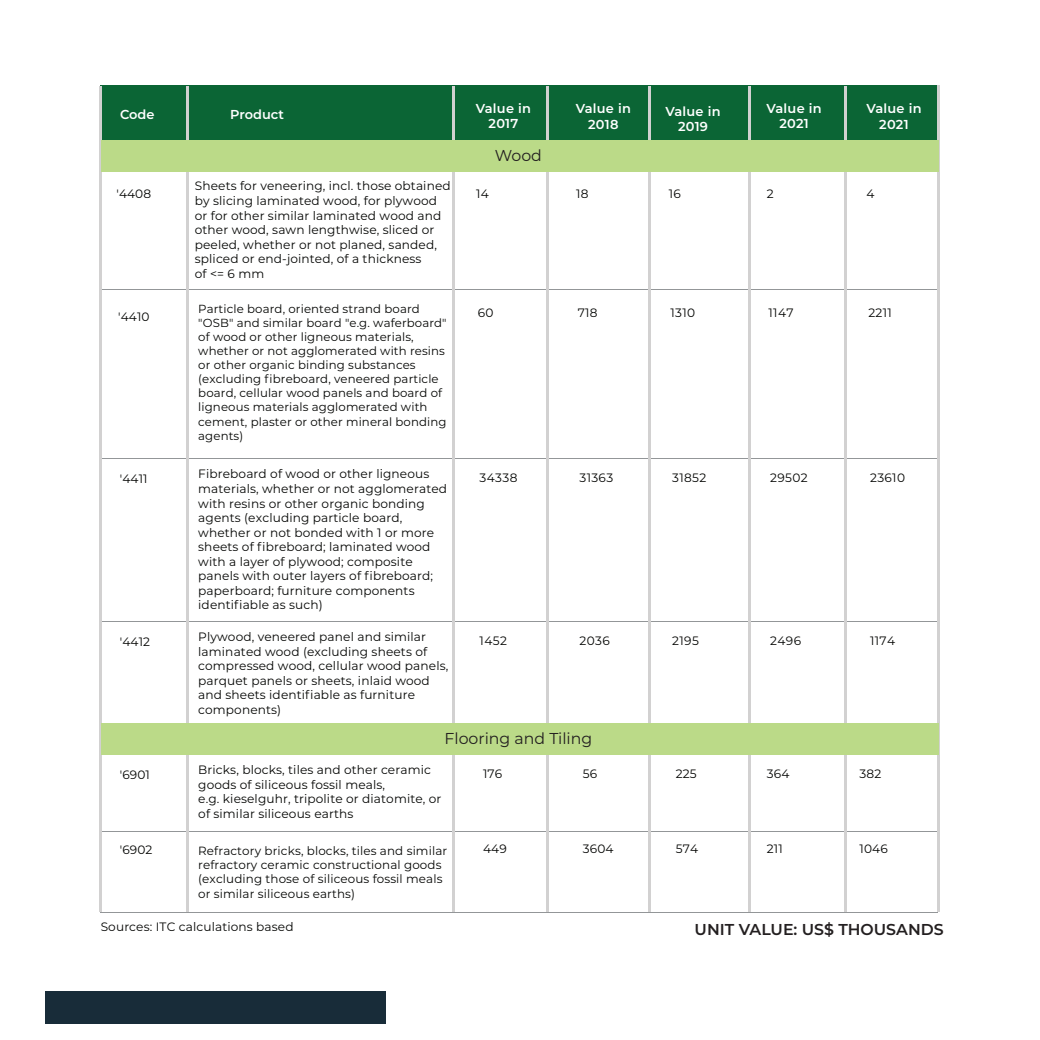
<style>
.page{position:relative;width:1040px;height:1040px;background:#fff}
.page>*{position:absolute;margin:0;border:0;box-sizing:border-box;transform-origin:0 0}
.t1{font:600 15.75px "Montserrat";color:#231f20}
.t2{font:15.75px "Montserrat";color:#231f20}
.t3{font:600 12.95px/15.6px "Montserrat";letter-spacing:.02em;color:#fff;text-align:center}
.t4{font:600 12.95px "Montserrat";color:#fff}
.t5{font:12.08px/14.5px "Montserrat";letter-spacing:.01em;color:#040503}
.t6{font:11.9px/14.3px "Montserrat";letter-spacing:.01em;color:#040503}
.t7{font:11.72px/14px "Montserrat";letter-spacing:.01em;color:#040503}
</style>
<div class="page">
<div style="left:46px;top:991px;width:340px;height:33px;background:#182c39"></div>
<div style="left:100px;top:86px;width:837px;height:55px;background:#0b6535"></div>
<hr style="left:100px;top:289px;width:838px;height:1px;background:#939698">
<hr style="left:100px;top:457px;width:838px;height:1px;background:#939698">
<hr style="left:100px;top:831px;width:838px;height:1px;background:#939698">
<hr style="left:100px;top:911px;width:838px;height:1px;background:#939698">
<hr style="left:100px;top:621px;width:838px;height:1px;background:#939698">
<hr style="left:452px;top:86px;width:2px;height:825px;background:#d2d1d1">
<hr style="left:546px;top:86px;width:3px;height:825px;background:#d2d1d1">
<hr style="left:648px;top:86px;width:2px;height:825px;background:#d2d1d1">
<hr style="left:748px;top:86px;width:2px;height:825px;background:#d2d1d1">
<hr style="left:844px;top:86px;width:2px;height:825px;background:#d2d1d1">
<hr style="left:937px;top:86px;width:2px;height:825px;background:#d2d1d1">
<hr style="left:99px;top:86px;width:3px;height:825px;background:#d2d1d1">
<hr style="left:187px;top:86px;width:2px;height:825px;background:#d2d1d1">
<div style="left:101px;top:140px;width:838px;height:31px;background:#bbda88"></div>
<div style="left:101px;top:723px;width:838px;height:31px;background:#bbda88"></div>
<p class="t3" style="left:120px;top:106px;width:36px">Code</p>
<p class="t4" style="left:230px;top:105px;width:55px">Product</p>
<p class="t3" style="left:476px;top:100px;width:57px">Value in<br>2017</p>
<p class="t3" style="left:576px;top:100px;width:57px">Value in<br>2018</p>
<p class="t3" style="left:665px;top:103px;width:57px">Value in<br>2019</p>
<p class="t3" style="left:766px;top:100px;width:57px">Value in<br>2021</p>
<p class="t3" style="left:866px;top:100px;width:57px">Value in<br>2021</p>
<h1 class="t2" style="left:495px;top:144px;width:49px">Wood</h1>
<p class="t5" style="left:195px;top:178px;width:257px">Sheets for veneering, incl. those obtained by slicing laminated wood, for plywood or for other similar laminated wood and other wood, sawn lengthwise, sliced or peeled, whether or not planed, sanded, spliced or end-jointed, of a thickness<br>of &lt;= 6 mm</p>
<p class="t5" style="left:116px;top:186px;width:36px">'4408</p>
<p class="t5" style="left:476px;top:186px;width:14px">14</p>
<p class="t5" style="left:576px;top:186px;width:14px">18</p>
<p class="t5" style="left:668px;top:186px;width:14px">16</p>
<p class="t5" style="left:766px;top:186px;width:8px">2</p>
<p class="t5" style="left:866px;top:186px;width:10px">4</p>
<p class="t7" style="left:198px;top:301px;width:250px">Particle board, oriented strand board "OSB" and similar board "e.g. waferboard" of wood or other ligneous materials, whether or not agglomerated with resins or other organic binding substances (excluding fibreboard, veneered particle board, cellular wood panels and board of ligneous materials agglomerated with cement, plaster or other mineral bonding agents)</p>
<p class="t5" style="left:118px;top:309px;width:33px">'4410</p>
<p class="t5" style="left:478px;top:305px;width:17px">60</p>
<p class="t5" style="left:577px;top:305px;width:21px">718</p>
<p class="t5" style="left:670px;top:305px;width:26px">1310</p>
<p class="t5" style="left:768px;top:305px;width:27px">1147</p>
<p class="t5" style="left:868px;top:305px;width:25px">2211</p>
<p class="t5" style="left:198px;top:466px;width:250px">Fibreboard of wood or other ligneous materials, whether or not agglomerated with resins or other organic bonding agents (excluding particle board, whether or not bonded with 1 or more sheets of fibreboard; laminated wood with a layer of plywood; composite panels with outer layers of fibreboard; paperboard; furniture components identifiable as such)</p>
<p class="t5" style="left:120px;top:471px;width:29px">'4411</p>
<p class="t5" style="left:479px;top:470px;width:39px">34338</p>
<p class="t5" style="left:579px;top:470px;width:35px">31363</p>
<p class="t5" style="left:672px;top:470px;width:36px">31852</p>
<p class="t5" style="left:770px;top:470px;width:39px">29502</p>
<p class="t5" style="left:870px;top:470px;width:36px">23610</p>
<p class="t5" style="left:198px;top:629px;width:251px">Plywood, veneered panel and similar laminated wood (excluding sheets of compressed wood, cellular wood panels, parquet panels or sheets, inlaid wood and sheets identifiable as furniture components)</p>
<p class="t5" style="left:120px;top:633px;width:32px">'4412</p>
<p class="t5" style="left:479px;top:633px;width:29px">1452</p>
<p class="t5" style="left:579px;top:633px;width:32px">2036</p>
<p class="t5" style="left:672px;top:633px;width:28px">2195</p>
<p class="t5" style="left:770px;top:633px;width:32px">2496</p>
<p class="t5" style="left:870px;top:633px;width:27px">1174</p>
<h1 class="t2" style="left:444px;top:727px;width:149px">Flooring and Tiling</h1>
<p class="t5" style="left:198px;top:762px;width:245px">Bricks, blocks, tiles and other ceramic goods of siliceous fossil meals,<br>e.g. kieselguhr, tripolite or diatomite, or of similar siliceous earths</p>
<p class="t5" style="left:120px;top:766px;width:32px">'6901</p>
<p class="t5" style="left:483px;top:766px;width:21px">176</p>
<p class="t5" style="left:583px;top:766px;width:16px">56</p>
<p class="t5" style="left:675px;top:766px;width:22px">225</p>
<p class="t5" style="left:766px;top:766px;width:24px">364</p>
<p class="t5" style="left:859px;top:766px;width:23px">382</p>
<p class="t5" style="left:120px;top:842px;width:34px">'6902</p>
<p class="t5" style="left:483px;top:841px;width:25px">449</p>
<p class="t5" style="left:583px;top:841px;width:32px">3604</p>
<p class="t5" style="left:675px;top:841px;width:24px">574</p>
<p class="t6" style="left:198px;top:843px;width:250px">Refractory bricks, blocks, tiles and similar refractory ceramic constructional goods (excluding those of siliceous fossil meals or similar siliceous earths)</p>
<p class="t5" style="left:766px;top:841px;width:17px">211</p>
<p class="t5" style="left:859px;top:841px;width:30px">1046</p>
<p class="t5" style="left:101px;top:919px;width:194px">Sources: ITC calculations based</p>
<h1 class="t1" style="left:694px;top:918px;width:250px">UNIT VALUE: US$ THOUSANDS</h1>
</div>
